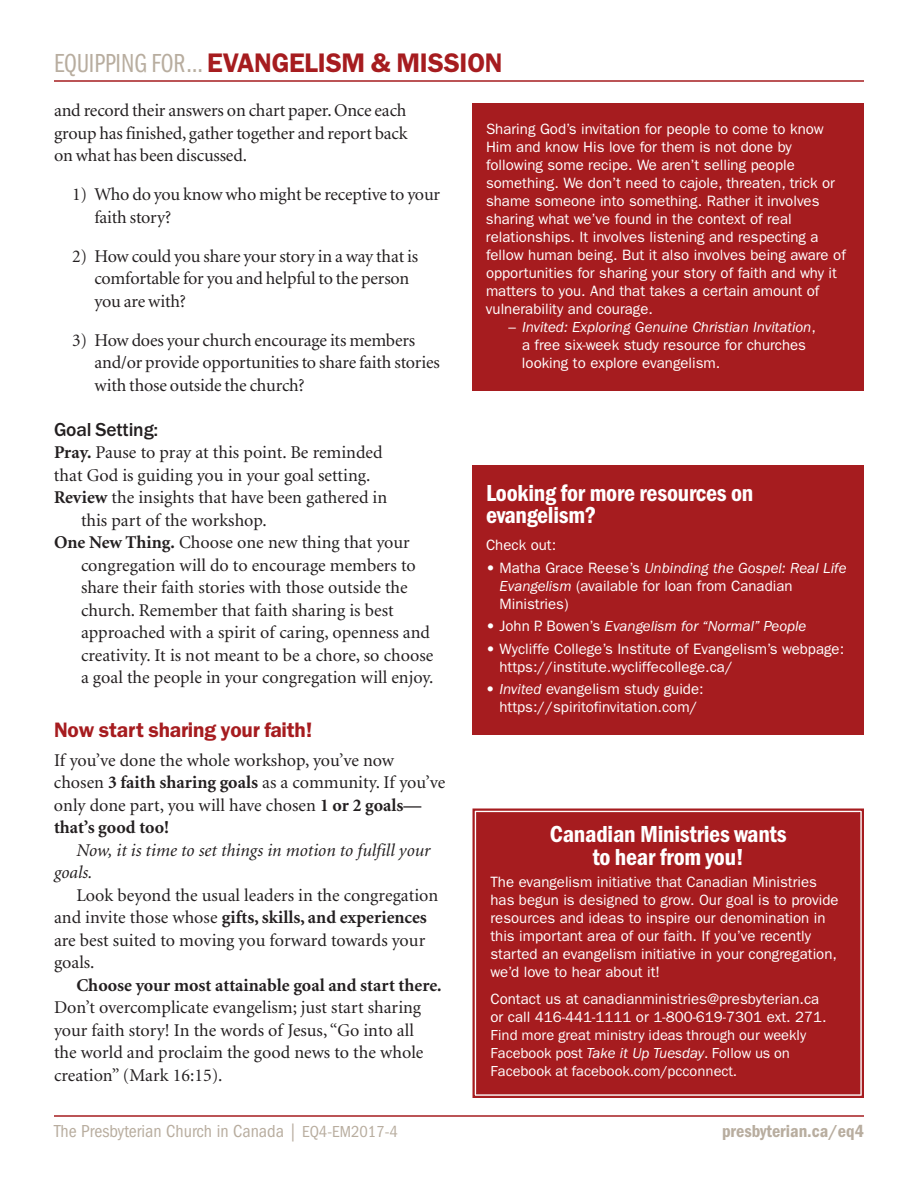
<style>
.page{position:relative;width:918px;height:1188px;background:#fff}
.page>*{position:absolute;margin:0;border:0;box-sizing:border-box;transform-origin:0 0}
.t1{font:600 27px "Franklin Gothic";letter-spacing:-.01em;color:#a61c1f}
.t2{font:600 condensed 24px/22.5px "Franklin Gothic";letter-spacing:-.01em;color:#fff}
.t3{font:600 21px "Franklin Gothic";letter-spacing:-.01em;color:#a61c1f}
.t4{font:500 19.5px "Franklin Gothic";letter-spacing:-.01em;color:#231f20}
.t5{font:18px/22.5px "Minion";color:#231f20}
.t6{font:italic 18px/22.5px "Minion";color:#231f20}
.t7{font:condensed 18px "Franklin Gothic";color:#b8ad9f}
.t8{font:700 18px "Minion";color:#231f20}
.t9{font:600 condensed 18px "Franklin Gothic";color:#b8ad9f}
.t10{font:15px/18px "Franklin Gothic";color:#fff}
.t11{font:italic 15px "Franklin Gothic";color:#fff}
.s1{font-family:"Franklin Gothic Book Cmpr";font-weight:400;color:#b8ad9f}
.s2{font-weight:700}
.s3{font-style:italic}
.s4{font-weight:800}
.s5{font-weight:800;font-style:normal}
.s6{font-style:normal}
.s7{font-size:16.5px}
</style>
<div class="page">
<hr style="left:54px;top:1115px;width:810px;height:2px;background:#a61c1f">
<hr style="left:54px;top:80px;width:810px;height:2px;background:#a61c1f">
<div style="left:472px;top:104px;width:392px;height:288px;background:#a61c1f"></div>
<div style="left:472px;top:465px;width:392px;height:270px;background:#a61c1f"></div>
<div style="left:477px;top:813px;width:383px;height:281px;background:#a61c1f"></div>
<div style="left:472px;top:808px;width:392px;height:290px;border:2px solid #a61c1f"></div>
<div style="left:476px;top:812px;width:384px;height:282px;border:1px solid #a61c1f"></div>
<h1 class="t1" style="left:54px;top:54px;width:450px"><span class="s1">EQUIPPING FOR…</span> EVANGELISM &amp; MISSION</h1>
<p class="t5" style="left:54px;top:101px;width:355px;text-align:justify">and record their answers on chart paper.Once each group has finished, gather together and report back on what has been discussed.</p>
<p class="t5" style="left:95px;top:185px;width:347px;text-indent:-22px">1) Who do you know who might be receptive to your faith story?</p>
<p class="t5" style="left:95px;top:246px;width:325px;text-indent:-23px">2) How could you share your story in a way that is comfortable for you and helpful to the person you are with?</p>
<p class="t5" style="left:95px;top:330px;width:347px;text-indent:-22px">3) How does your church encourage its members and/or provide opportunities to share faith stories with those outside the church?</p>
<h3 class="t4" style="left:54px;top:423px;width:106px">Goal Setting:</h3>
<p class="t5" style="left:54px;top:443px;width:330px"><span class="s2">Pray.</span> Pause to pray at this point. Be reminded</p>
<p class="t5" style="left:54px;top:465px;width:318px">that God is guiding you in your goal setting.</p>
<p class="t5" style="left:54px;top:488px;width:335px"><span class="s2">Review</span> the insights that have been gathered in</p>
<p class="t5" style="left:81px;top:510px;width:187px">this part of the workshop.</p>
<p class="t5" style="left:54px;top:533px;width:357px"><span class="s2">One New Thing.</span> Choose one new thing that your</p>
<p class="t5" style="left:81px;top:555px;width:336px">congregation will do to encourage members to</p>
<p class="t5" style="left:81px;top:578px;width:328px">share their faith stories with those outside the</p>
<p class="t5" style="left:81px;top:600px;width:314px">church. Remember that faith sharing is best</p>
<p class="t5" style="left:81px;top:623px;width:351px">approached with a spirit of caring, openness and</p>
<p class="t5" style="left:81px;top:645px;width:354px">creativity. It is not meant to be a chore, so choose</p>
<p class="t5" style="left:81px;top:668px;width:354px">a goal the people in your congregation will enjoy.</p>
<h3 class="t3" style="left:54px;top:723px;width:260px">Now start sharing your faith!</h3>
<p class="t5" style="left:54px;top:750px;width:393px">If you’ve done the whole workshop, you’ve now chosen <span class="s2">3 faith sharing goals</span> as a community. If you’ve only done part, you will have chosen <span class="s2">1 or 2 goals— that’s good too!</span></p>
<p class="t6" style="left:54px;top:840px;width:378px;text-indent:22px">Now, it is time to set things in motion to fulfill your goals.</p>
<p class="t5" style="left:54px;top:885px;width:386px;text-indent:22px">Look beyond the usual leaders in the congregation and invite those whose <span class="s2">gifts, skills, and experiences </span>are best suited to moving you forward towards your goals.</p>
<p class="t8" style="left:77px;top:978px;width:367px">Choose your most attainable goal and start there.</p>
<p class="t5" style="left:54px;top:998px;width:371px">Don’t overcomplicate evangelism; just start sharing your faith story! In the words of Jesus, “Go into all the world and proclaim the good news to the whole creation” (Mark 16:15).</p>
<p class="t10" style="left:486px;top:121px;width:361px">Sharing God’s invitation for people to come to know Him and know His love for them is not done by following some recipe. We aren’t selling people something. We don’t need to cajole, threaten, trick or shame someone into something. Rather it involves sharing what we’ve found in the context of real relationships. It involves listening and respecting a fellow human being. But it also involves being aware of opportunities for sharing your story of faith and why it matters to you. And that takes a certain amount of vulnerability and courage.</p>
<p class="t10" style="left:522px;top:319px;width:296px;text-indent:-13px">– <span class="s3">Invited: Exploring Genuine Christian Invitation</span>, a free six-week study resource for churches looking to explore evangelism.</p>
<h2 class="t2" style="left:486px;top:484px;width:269px">Looking for more resources on evangelism?</h2>
<p class="t10" style="left:486px;top:538px;width:72px">Check out:</p>
<p class="t10" style="left:500px;top:560px;width:349px;text-indent:-14px"><span class="s4">•</span> Matha Grace Reese’s <span class="s3">Unbinding the Gospel: Real Life<br>Evangelism</span> (available for loan from Canadian<br>Ministries)</p>
<p class="t11" style="left:486px;top:621px;width:322px"><span class="s5">•</span> <span class="s6">John P. Bowen’s</span> Evangelism for “Normal” People</p>
<p class="t10" style="left:499px;top:641px;width:346px;text-indent:-13px"><span class="s4">•</span> Wycliffe College’s Institute of Evangelism’s webpage: https://institute.wycliffecollege.ca/</p>
<p class="t10" style="left:486px;top:682px;width:219px;text-align:center"><span class="s4">•</span> <span class="s3">Invited</span> evangelism study guide: https://spiritofinvitation.com/</p>
<h2 class="t2" style="left:550px;top:825px;width:238px;text-align:center">Canadian Ministries wants to hear from you!</h2>
<p class="t10" style="left:490px;top:875px;width:350px">The evangelism initiative that Canadian Ministries has begun is designed to grow. Our goal is to provide resources and ideas to inspire our denomination in this important area of our faith. If you’ve recently started an evangelism initiative in your congregation, we’d love to hear about it!</p>
<p class="t10" style="left:490px;top:992px;width:338px">Contact us at canadianministries@presbyterian.ca or call 416-441-1111 or 1-800-619-7301 ext. 271.<br>Find more great ministry ideas through our weekly Facebook post <span class="s3">Take it Up Tuesday</span>. Follow us on Facebook at facebook.com/pcconnect.</p>
<p class="t7" style="left:54px;top:1125px;width:345px">The Presbyterian Church in Canada | <span class="s7">EQ4-EM2017-4</span></p>
<p class="t9" style="left:722px;top:1125px;width:143px">presbyterian.ca/eq4</p>
</div>
